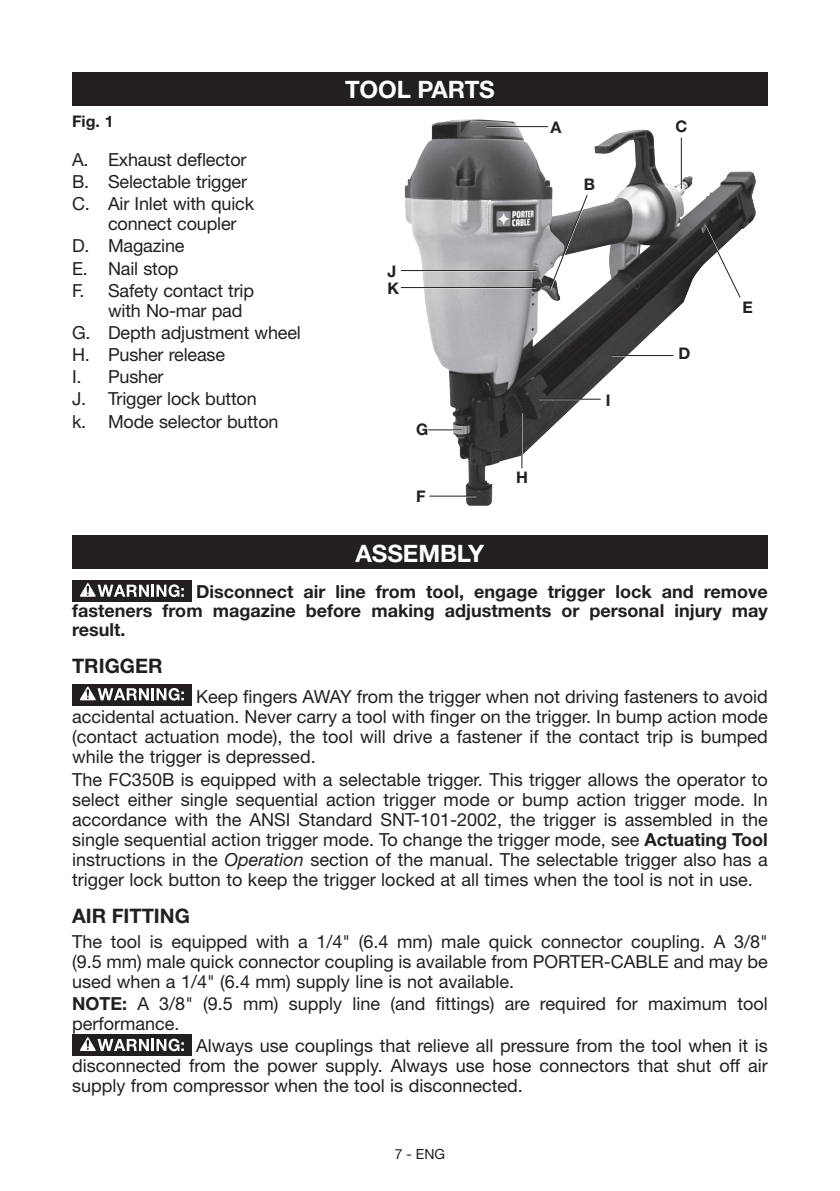
<style>
.page{position:relative;width:840px;height:1191px;background:#fff}
.page>*{position:absolute;margin:0;border:0;box-sizing:border-box;transform-origin:0 0}
.t1{font:700 24px "Helvetica Neue";letter-spacing:-.005em;color:#fff}
.t2{font:700 20px "Helvetica Neue";color:#231f20}
.t3{font:18px/20px "Helvetica Neue";color:#231f20}
.t4{font:700 18px/19.2px "Helvetica Neue";color:#231f20;text-align:justify}
.t5{font:700 16px/17px "Helvetica Neue";color:#231f20}
.t6{font:14px "Helvetica Neue";color:#231f20}
.s1{font-weight:700}
.s2{font-style:italic}
</style>
<div class="page">
<div style="left:72px;top:72px;width:695px;height:33px;background:#231f20"></div>
<div style="left:72px;top:536px;width:695px;height:33px;background:#231f20"></div>
<div style="left:72px;top:580px;width:120px;height:22px;background:#231f20"></div>
<svg style="left:80px;top:583px;width:104px;height:14px"></svg>
<div style="left:72px;top:684px;width:120px;height:21px;background:#231f20"></div>
<svg style="left:80px;top:686px;width:104px;height:14px"></svg>
<div style="left:72px;top:1034px;width:120px;height:22px;background:#231f20"></div>
<svg style="left:80px;top:1037px;width:104px;height:14px"></svg>
<img style="left:404px;top:120px;width:351px;height:386px">
<svg style="left:548px;top:194px;width:40px;height:97px"></svg>
<hr style="left:681px;top:138px;width:1px;height:51px;background:#fff">
<hr style="left:680px;top:138px;width:1px;height:51px;background:#231f20">
<hr style="left:486px;top:127px;width:61px;height:1px;background:#fff">
<hr style="left:611px;top:355px;width:62px;height:1px;background:#231f20">
<hr style="left:539px;top:399px;width:61px;height:1px;background:#231f20">
<hr style="left:486px;top:126px;width:61px;height:1px;background:#231f20">
<svg style="left:703px;top:225px;width:38px;height:74px"></svg>
<hr style="left:521px;top:413px;width:1px;height:55px;background:#231f20">
<hr style="left:429px;top:496px;width:47px;height:1px;background:#fff">
<hr style="left:429px;top:495px;width:47px;height:1px;background:#231f20">
<hr style="left:401px;top:270px;width:135px;height:1px;background:#231f20">
<hr style="left:401px;top:287px;width:135px;height:1px;background:#231f20">
<hr style="left:428px;top:430px;width:34px;height:1px;background:#fff">
<hr style="left:428px;top:429px;width:34px;height:1px;background:#231f20">
<p class="t5" style="left:72px;top:112px;width:43px">Fig. 1</p>
<p class="t3" style="left:72px;top:148px;width:183px;line-height:22.2px">A. Exhaust deflector<br>B. Selectable trigger<br>C. Air Inlet with quick</p>
<p class="t3" style="left:72px;top:212px;width:183px;line-height:22.2px;text-indent:36px">connect coupler<br>D. Magazine<br>E. Nail stop<br>F. Safety contact trip</p>
<p class="t3" style="left:72px;top:299px;width:230px;line-height:22.2px;text-indent:36px">with No-mar pad<br>G. Depth adjustment wheel<br>H. Pusher release<br>I. Pusher<br>J. Trigger lock button<br>k. Mode selector button</p>
<h1 class="t1" style="left:345px;top:74px;width:104px">Tool parts</h1>
<p class="t5" style="left:387px;top:262px;width:13px">J<br>K</p>
<p class="t5" style="left:550px;top:118px;width:12px">A</p>
<p class="t5" style="left:583px;top:175px;width:13px">B</p>
<p class="t5" style="left:416px;top:421px;width:14px">G</p>
<p class="t5" style="left:416px;top:487px;width:11px">F</p>
<p class="t5" style="left:516px;top:468px;width:13px">H</p>
<p class="t5" style="left:605px;top:391px;width:6px">I</p>
<p class="t5" style="left:675px;top:118px;width:13px">C</p>
<p class="t5" style="left:678px;top:344px;width:13px">D</p>
<p class="t5" style="left:742px;top:298px;width:6px">E</p>
<h1 class="t1" style="left:355px;top:538px;width:116px">ASSEMBLY</h1>
<p class="t4" style="left:72px;top:581px;width:697px;text-indent:124px">Disconnect air line from tool, engage trigger lock and remove fasteners from magazine before making adjustments or personal injury may result.</p>
<p class="t2" style="left:72px;top:654px;width:26px">Trigg</p>
<p class="t2" style="left:135px;top:654px;width:21px">er</p>
<p class="t3" style="left:72px;top:686px;width:697px;text-align:justify;text-indent:124px">Keep fingers AWAY from the trigger when not driving fasteners to avoid accidental actuation. Never carry a tool with finger on the trigger. In bump action mode (contact actuation mode), the tool will drive a fastener if the contact trip is bumped while the trigger is depressed.</p>
<p class="t3" style="left:72px;top:769px;width:697px;text-align:justify">The FC350B is equipped with a selectable trigger. This trigger allows the operator to select either single sequential action trigger mode or bump action trigger mode. In accordance with the ANSI Standard SNT-101-2002, the trigger is assembled in the single sequential action trigger mode. To change the trigger mode, see <span class="s1">Actuating Tool </span>instructions in the <span class="s2">Operation</span> section of the manual. The selectable trigger also has a trigger lock button to keep the trigger locked at all times when the tool is not in use.</p>
<p class="t2" style="left:72px;top:903px;width:61px">Air Fitti</p>
<p class="t2" style="left:160px;top:903px;width:29px">ng</p>
<p class="t3" style="left:72px;top:931px;width:697px;text-align:justify">The tool is equipped with a 1/4" (6.4 mm) male quick connector coupling. A 3/8" (9.5 mm) male quick connector coupling is available from PORTER-CABLE and may be used when a 1/4" (6.4 mm) supply line is not available.</p>
<p class="t3" style="left:72px;top:993px;width:697px"><span class="s1">NOTE:</span> A 3/8" (9.5 mm) supply line (and fittings) are required for maximum tool performance.</p>
<p class="t3" style="left:72px;top:1035px;width:697px;text-align:justify;text-indent:124px">Always use couplings that relieve all pressure from the tool when it is disconnected from the power supply. Always use hose connectors that shut off air supply from compressor when the tool is disconnected.</p>
<p class="t6" style="left:394px;top:1145px;width:52px">7 - ENG</p>
</div>
